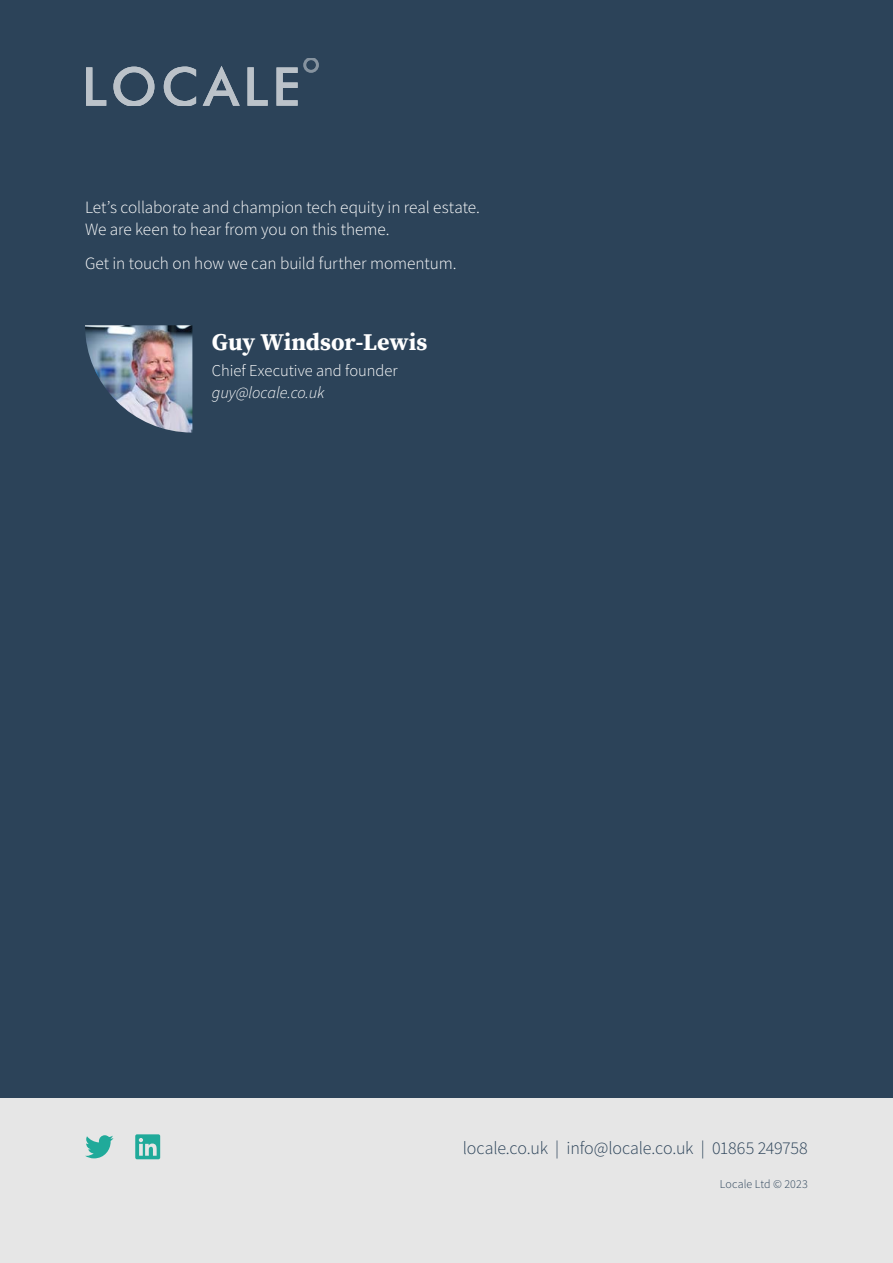
<style>
.page{position:relative;width:893px;height:1263px;background:#fff}
.page>*{position:absolute;margin:0;border:0;box-sizing:border-box;transform-origin:0 0}
.t1{font:24px "Source Serif Variable";letter-spacing:-.005em;color:#fff}
.t2{font:18px "Source Sans Variable";letter-spacing:-.015em;color:#2c4359}
.t3{font:17.25px/21.8px "Source Sans Variable";letter-spacing:-.005em;color:#fff}
.t4{font:16.5px "Source Sans Variable";letter-spacing:-.005em;color:#fff}
.t5{font:italic 16.5px "Source Sans Variable";letter-spacing:-.01em;color:#fff}
.t6{font:12px "Source Sans Variable";letter-spacing:.01em;color:#2c4359}
</style>
<div class="page">
<div style="left:0;top:625px;width:893px;height:638px;background:#e6e6e6"></div>
<div style="left:0;top:0;width:893px;height:1097px;background:#2c4359"></div>
<svg style="left:86px;top:67px;width:20px;height:39px"></svg>
<svg style="left:247px;top:67px;width:21px;height:39px"></svg>
<svg style="left:113px;top:67px;width:41px;height:39px"></svg>
<svg style="left:164px;top:67px;width:32px;height:39px"></svg>
<svg style="left:203px;top:66px;width:37px;height:40px"></svg>
<svg style="left:276px;top:58px;width:43px;height:48px"></svg>
<svg style="left:85px;top:1135px;width:29px;height:23px"></svg>
<svg style="left:135px;top:1134px;width:25px;height:25px"></svg>
<img style="left:85px;top:325px;width:107px;height:108px">
<p class="t3" style="left:85px;top:196px;width:396px">Let’s collaborate and champion tech equity in real estate.<br>We are keen to hear from you on this theme.</p>
<p class="t3" style="left:85px;top:253px;width:373px">Get in touch on how we can build further momentum.</p>
<h1 class="t1" style="left:212px;top:326px;width:217px">Guy Windsor-Lewis</h1>
<p class="t4" style="left:212px;top:360px;width:187px">Chief Executive and founder</p>
<p class="t5" style="left:212px;top:382px;width:114px">guy@locale.co.uk</p>
<p class="t2" style="left:463px;top:1137px;width:346px">locale.co.uk | info@locale.co.uk | 01865 249758</p>
<p class="t6" style="left:720px;top:1177px;width:90px">Locale Ltd © 2023</p>
</div>
